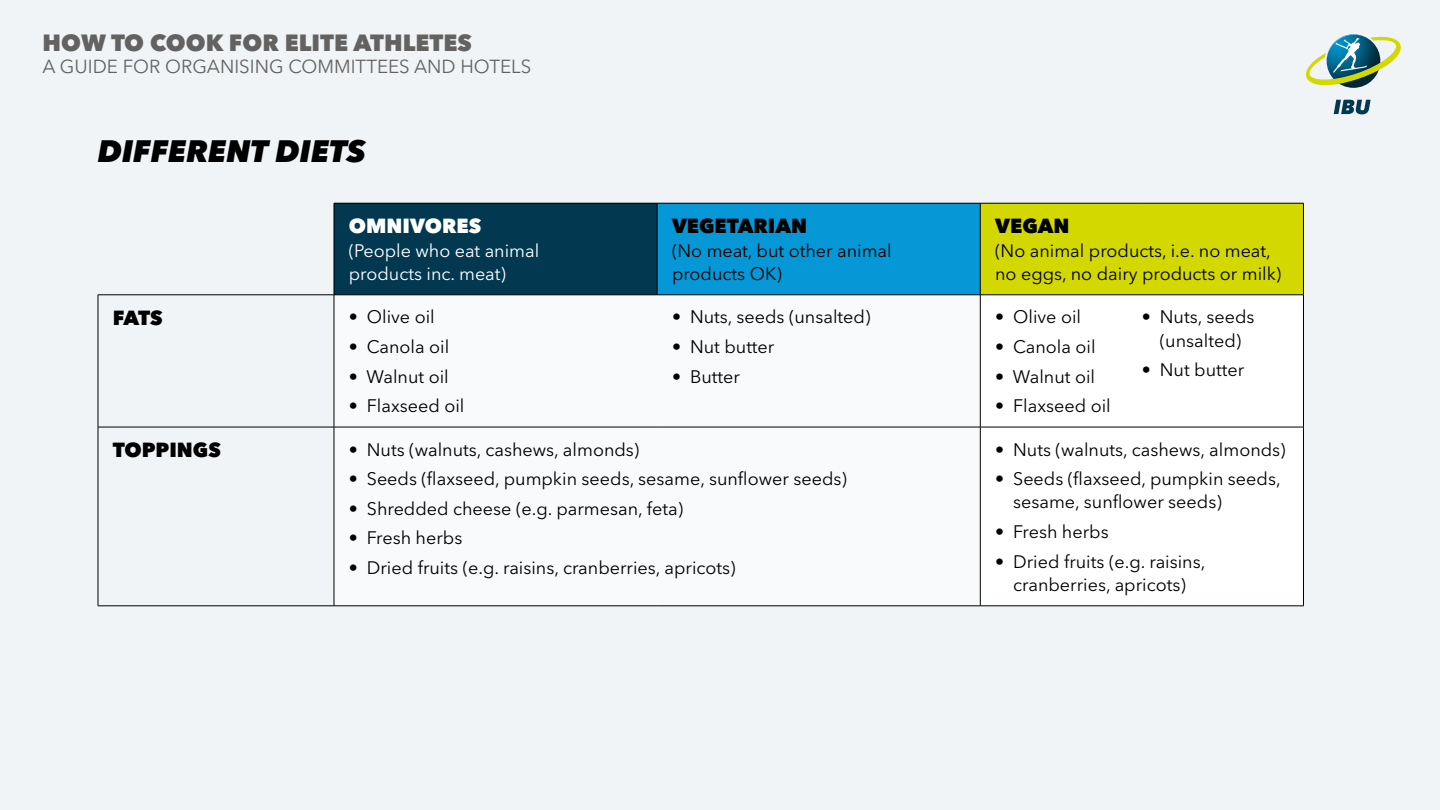
<style>
.page{position:relative;width:1440px;height:810px;background:#f0f4f7}
.page>*{position:absolute;margin:0;border:0;box-sizing:border-box;transform-origin:0 0}
.t1{font:italic 800 30.75px "Avenir Next W1 G";color:#000}
.t2{font:800 23.25px "Avenir Next W1 G";color:#636260}
.t3{font:800 20.25px "Avenir Next W1 G";color:#000}
.t4{font:800 20.25px "Avenir Next W1 G";color:#fff}
.t5{font:18.75px "Avenir Next W1 G";color:#636260}
.t6{font:18px/23.2px "Avenir Next W1 G";color:#000}
.t7{font:18px/23.2px "Avenir Next W1 G";color:#fff}
</style>
<div class="page">
<svg style="left:1306px;top:34px;width:95px;height:80px"></svg>
<div style="left:334px;top:203px;width:323px;height:92px;background:#023850"></div>
<div style="left:657px;top:203px;width:323px;height:92px;background:#0698d6"></div>
<div style="left:980px;top:203px;width:323px;height:92px;background:#d3d800"></div>
<svg style="left:335px;top:296px;width:645px;height:310px"></svg>
<div style="left:981px;top:296px;width:322px;height:310px;background:#fff"></div>
<hr style="left:334px;top:203px;width:323px;height:1px;background:#000">
<hr style="left:334px;top:203px;width:1px;height:92px;background:#000">
<hr style="left:657px;top:203px;width:323px;height:1px;background:#000">
<hr style="left:657px;top:203px;width:1px;height:92px;background:#000">
<hr style="left:980px;top:203px;width:162px;height:1px;background:#000">
<hr style="left:980px;top:203px;width:1px;height:92px;background:#000">
<hr style="left:1142px;top:203px;width:162px;height:1px;background:#000">
<hr style="left:1303px;top:203px;width:1px;height:92px;background:#000">
<hr style="left:98px;top:295px;width:236px;height:1px;background:#000">
<hr style="left:98px;top:295px;width:1px;height:132px;background:#000">
<hr style="left:334px;top:295px;width:323px;height:1px;background:#000">
<hr style="left:334px;top:295px;width:1px;height:132px;background:#000">
<hr style="left:657px;top:295px;width:323px;height:1px;background:#000">
<hr style="left:980px;top:295px;width:162px;height:1px;background:#000">
<hr style="left:980px;top:295px;width:1px;height:132px;background:#000">
<hr style="left:1142px;top:295px;width:162px;height:1px;background:#000">
<hr style="left:1303px;top:295px;width:1px;height:132px;background:#000">
<hr style="left:98px;top:427px;width:236px;height:1px;background:#000">
<hr style="left:98px;top:427px;width:1px;height:179px;background:#000">
<hr style="left:334px;top:427px;width:323px;height:1px;background:#000">
<hr style="left:334px;top:427px;width:1px;height:179px;background:#000">
<hr style="left:657px;top:427px;width:323px;height:1px;background:#000">
<hr style="left:980px;top:427px;width:162px;height:1px;background:#000">
<hr style="left:980px;top:427px;width:1px;height:179px;background:#000">
<hr style="left:1142px;top:427px;width:162px;height:1px;background:#000">
<hr style="left:1303px;top:427px;width:1px;height:179px;background:#000">
<hr style="left:98px;top:606px;width:236px;height:1px;background:#000">
<hr style="left:334px;top:606px;width:323px;height:1px;background:#000">
<hr style="left:657px;top:606px;width:323px;height:1px;background:#000">
<hr style="left:980px;top:606px;width:162px;height:1px;background:#000">
<hr style="left:1142px;top:606px;width:162px;height:1px;background:#000">
<p class="t2" style="left:43px;top:28px;width:431px">HOW TO COOK FOR ELITE ATHLETES</p>
<p class="t5" style="left:43px;top:56px;width:490px">A GUIDE FOR ORGANISING COMMITTEES AND HOTELS</p>
<p class="t1" style="left:98px;top:133px;width:269px">DIFFERENT DIETS</p>
<p class="t4" style="left:349px;top:214px;width:134px">OMNIVORES</p>
<p class="t7" style="left:349px;top:239px;width:192px">(People who eat animal products inc. meat)</p>
<p class="t3" style="left:113px;top:305px;width:51px">FATS</p>
<p class="t6" style="left:349px;top:305px;width:87px">• Olive oil</p>
<p class="t6" style="left:349px;top:335px;width:102px">• Canola oil</p>
<p class="t6" style="left:349px;top:365px;width:101px">• Walnut oil</p>
<p class="t6" style="left:349px;top:394px;width:117px">• Flaxseed oil</p>
<p class="t3" style="left:672px;top:214px;width:137px">VEGETARIAN</p>
<p class="t6" style="left:672px;top:239px;width:221px">(No meat, but other animal products OK)</p>
<p class="t6" style="left:672px;top:305px;width:200px">• Nuts, seeds (unsalted)</p>
<p class="t6" style="left:672px;top:335px;width:104px">• Nut butter</p>
<p class="t6" style="left:672px;top:365px;width:69px">• Butter</p>
<p class="t3" style="left:113px;top:438px;width:110px">TOPPINGS</p>
<p class="t6" style="left:349px;top:438px;width:292px">• Nuts (walnuts, cashews, almonds)</p>
<p class="t6" style="left:349px;top:467px;width:500px">• Seeds (flaxseed, pumpkin seeds, sesame, sunflower seeds)</p>
<p class="t6" style="left:349px;top:497px;width:336px">• Shredded cheese (e.g. parmesan, feta)</p>
<p class="t6" style="left:349px;top:527px;width:115px">• Fresh herbs</p>
<p class="t6" style="left:349px;top:556px;width:388px">• Dried fruits (e.g. raisins, cranberries, apricots)</p>
<p class="t3" style="left:995px;top:214px;width:76px">VEGAN</p>
<p class="t6" style="left:995px;top:239px;width:288px">(No animal products, i.e. no meat, no eggs, no dairy products or milk)</p>
<p class="t6" style="left:995px;top:305px;width:87px">• Olive oil</p>
<p class="t6" style="left:995px;top:335px;width:102px">• Canola oil</p>
<p class="t6" style="left:995px;top:365px;width:101px">• Walnut oil</p>
<p class="t6" style="left:995px;top:394px;width:117px">• Flaxseed oil</p>
<p class="t6" style="left:1142px;top:305px;width:114px;text-align:center">• Nuts, seeds (unsalted)</p>
<p class="t6" style="left:1142px;top:358px;width:104px">• Nut butter</p>
<p class="t6" style="left:995px;top:438px;width:292px">• Nuts (walnuts, cashews, almonds)</p>
<p class="t6" style="left:1013px;top:467px;width:269px;text-indent:-18px">• Seeds (flaxseed, pumpkin seeds, sesame, sunflower seeds)</p>
<p class="t6" style="left:995px;top:520px;width:115px">• Fresh herbs</p>
<p class="t6" style="left:995px;top:550px;width:212px;text-align:center">• Dried fruits (e.g. raisins, cranberries, apricots)</p>
</div>
